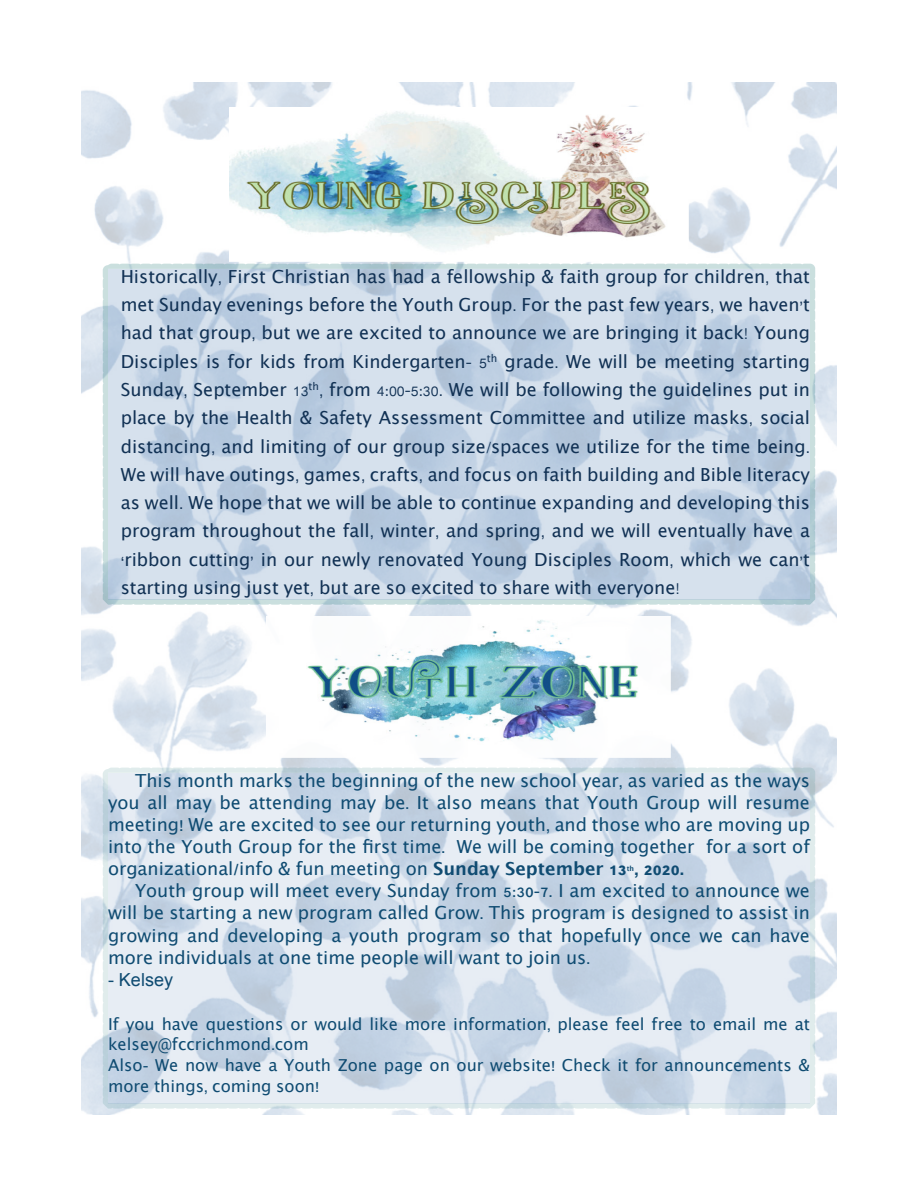
<style>
.page{position:relative;width:918px;height:1188px;background:#fff}
.page>*{position:absolute;margin:0;border:0;box-sizing:border-box;transform-origin:0 0}
.t1{font:18px/28.3px "Lucida Grande";color:#113154;text-align:justify}
.t2{font:18px/22px "Lucida Grande";color:#064468;text-align:justify}
.t3{font:18px "Arial";color:#064468}
.t4{font:16.5px/20.5px "Lucida Grande";color:#064468}
.t5{font:700 7.05px "Lucida Grande";color:#064468}
.s1{font-family:"Arial Hebrew";font-weight:300}
.s2{font-family:"Arial Hebrew"}
.s3{font-weight:700}
.s4{font-family:"Arial Hebrew";font-weight:700}
</style>
<div class="page">
<img style="left:81px;top:82px;width:756px;height:1032px">
<svg style="left:103px;top:264px;width:712px;height:341px;background:#c9d7e6"></svg>
<svg style="left:103px;top:768px;width:712px;height:341px;background:#d6e0ec"></svg>
<img style="left:229px;top:108px;width:460px;height:154px">
<img style="left:266px;top:616px;width:405px;height:141px">
<p class="t1" style="left:121px;top:263px;width:691px">Historically<span class="s1">,</span> First Christian has had a fellowship &amp; faith group for children<span class="s1">,</span> that met Sunday evenings before the Youth Group<span class="s1">.</span> For the past few years<span class="s1">,</span> we haven<span class="s1">’</span>t had that group<span class="s1">,</span> but we are excited to announce we are bringing it back<span class="s1">!</span> Young Disciples is for kids from Kindergarten<span class="s1">- 5</span><sup>th</sup> grade<span class="s1">.</span> We will be meeting starting Sunday<span class="s1">,</span> September <span class="s1">13</span><sup>th</sup><span class="s1">,</span> from <span class="s1">4:00-5:30.</span> We will be following the guidelines put in place by the Health &amp; Safety Assessment Committee and utilize masks<span class="s1">,</span> social distancing<span class="s1">,</span> and limiting of our group size<span class="s1">/</span>spaces we utilize for the time being<span class="s1">.<br></span>We will have outings<span class="s1">,</span> games<span class="s1">,</span> crafts<span class="s1">,</span> and focus on faith building and Bible literacy as well<span class="s1">.</span> We hope that we will be able to continue expanding and developing this program throughout the fall<span class="s1">,</span> winter<span class="s1">,</span> and spring<span class="s1">,</span> and we will eventually have a <span class="s1">‘</span>ribbon cutting<span class="s1">’</span> in our newly renovated Young Disciples Room<span class="s1">,</span> which we can<span class="s1">’</span>t starting using just yet<span class="s1">,</span> but are so excited to share with everyone<span class="s1">!</span></p>
<p class="t2" style="left:108px;top:770px;width:704px;text-indent:27px">This month marks the beginning of the new school year<span class="s2">,</span> as varied as the ways you all may be attending may be<span class="s2">.</span> It also means that Youth Group will resume meeting<span class="s2">!</span> We are excited to see our returning youth<span class="s2">,</span> and those who are moving up into the Youth Group for the first time<span class="s2">.</span> We will be coming together for a sort of organizational<span class="s2">/</span>info &amp; fun meeting on <span class="s3">Sunday September</span> <span class="s4">13 , 2020.</span></p>
<p class="t5" style="left:627px;top:866px;width:9px">th</p>
<p class="t2" style="left:108px;top:881px;width:704px;text-indent:27px">Youth group will meet every Sunday from <span class="s2">5:30-7.</span> I am excited to announce we will be starting a new program called Grow<span class="s2">.</span> This program is designed to assist in growing and developing a youth program so that hopefully once we can have more individuals at one time people will want to join us<span class="s2">.</span></p>
<p class="t3" style="left:108px;top:973px;width:67px">- Kelsey</p>
<p class="t4" style="left:108px;top:1015px;width:703px">If you have questions or would like more information<span class="s2">,</span> please feel free to email me at kelsey@fccrichmond<span class="s2">.</span>com<br>Also<span class="s2">-</span> We now have a Youth Zone page on our website<span class="s2">!</span> Check it for announcements &amp; more things<span class="s2">,</span> coming soon<span class="s2">!</span></p>
</div>
